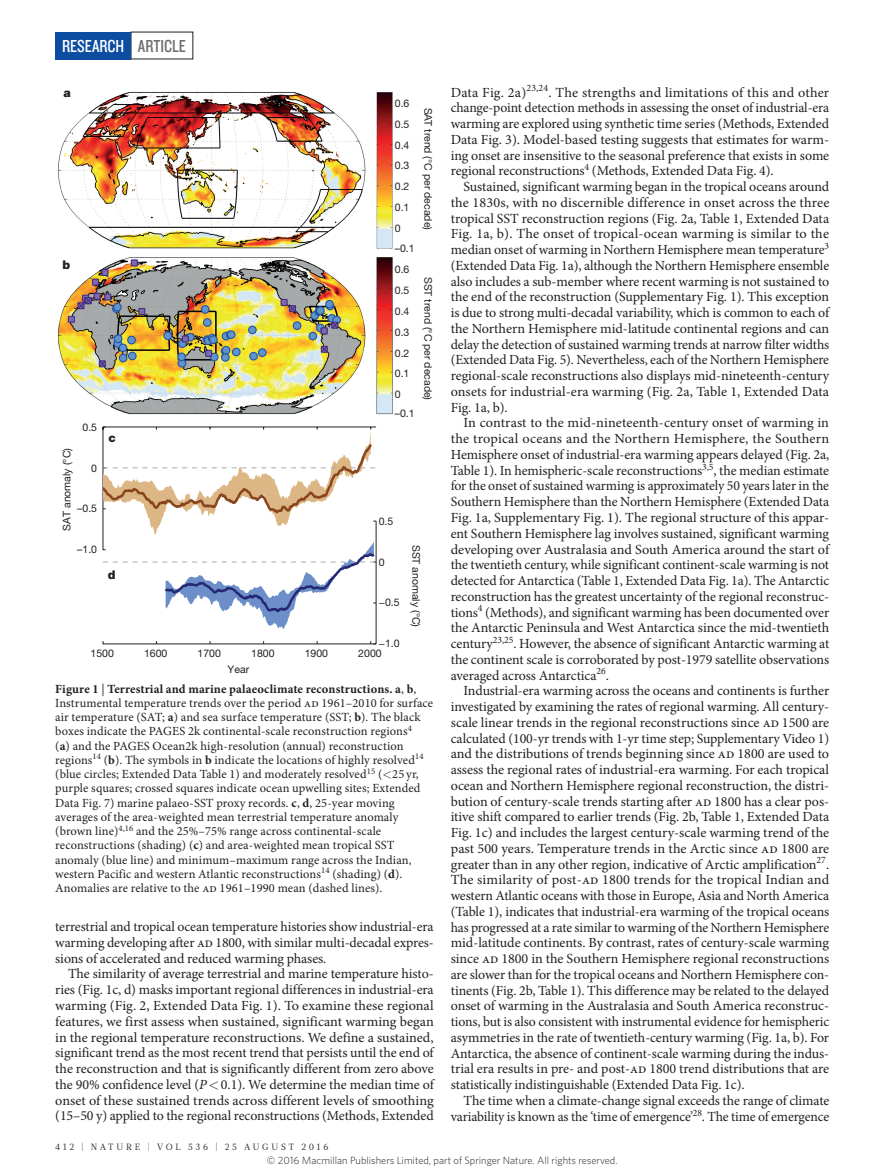
<style>
.page{position:relative;width:893px;height:1174px;background:#fff}
.page>*{position:absolute;margin:0;border:0;box-sizing:border-box;transform-origin:0 0}
.t1{font:18px "Knockout 29 Junior Ltweight";color:#fff}
.t2{font:13.95px/15.8px "Minion Pro";letter-spacing:-.005em;color:#231f20;text-align:justify}
.t3{font:12.45px/14.2px "Minion Pro";letter-spacing:.01em;color:#231f20}
.t4{font:900 12px "Helvetica Neue LT Std";color:#231f20}
.t5{font:10.5px/20.7px "Helvetica Neue LT Std";color:#231f20}
.t6{font:300 10.5px "Whitney";color:#231f20}
.t7{font:9px "Glosa Math";letter-spacing:.3em;color:#231f20}
.s1{color:#6c6d70}
.s2{font-weight:700}
.s3{font-style:italic}
</style>
<div class="page">
<div style="left:55px;top:32px;width:76px;height:27px;background:#0d4da1"></div>
<img style="left:58px;top:91px;width:335px;height:158px">
<img style="left:58px;top:257px;width:335px;height:158px">
<hr style="left:103px;top:427px;width:1px;height:123px;background:#231f20">
<hr style="left:103px;top:643px;width:273px;height:1px;background:#231f20">
<hr style="left:376px;top:521px;width:1px;height:123px;background:#231f20">
<svg style="left:103px;top:426px;width:273px;height:109px"></svg>
<svg style="left:103px;top:542px;width:273px;height:87px"></svg>
<p class="t1" style="left:62px;top:34px;width:125px">RESEARCH <span class="s1">ARTICLE</span></p>
<p class="t4" style="left:64px;top:86px;width:9px">a</p>
<p class="t4" style="left:62px;top:257px;width:9px">b</p>
<p class="t5" style="left:83px;top:417px;width:16px">0.5</p>
<p class="t5" style="left:56px;top:530px;width:84px;rotate:-90deg">SAT anomaly (°C)</p>
<p class="t5" style="left:91px;top:457px;width:7px">0</p>
<p class="t5" style="left:77px;top:498px;width:21px">–0.5</p>
<p class="t5" style="left:77px;top:539px;width:21px">–1.0</p>
<p class="t4" style="left:108px;top:430px;width:9px">c</p>
<p class="t4" style="left:108px;top:568px;width:9px">d</p>
<p class="t5" style="left:395px;top:93px;width:21px">0.6<br>0.5<br>0.4<br>0.3<br>0.2<br>0.1<br>0 –0.1</p>
<p class="t5" style="left:439px;top:108px;width:124px;rotate:90deg">SAT trend (°C per decade)</p>
<p class="t5" style="left:395px;top:259px;width:16px;text-align:justify">0.6<br>0.5<br>0.4<br>0.3<br>0.2<br>0.1<br>0</p>
<p class="t5" style="left:395px;top:403px;width:21px">–0.1</p>
<p class="t5" style="left:439px;top:277px;width:125px;rotate:90deg">SST trend (°C per decade)</p>
<p class="t5" style="left:379px;top:511px;width:16px">0.5</p>
<p class="t5" style="left:379px;top:552px;width:7px">0</p>
<p class="t5" style="left:379px;top:592px;width:22px">−0.5</p>
<p class="t5" style="left:379px;top:632px;width:22px">−1.0</p>
<p class="t5" style="left:427px;top:545px;width:84px;rotate:90deg">SST anomaly (°C)</p>
<p class="t5" style="left:91px;top:642px;width:25px">1500</p>
<p class="t5" style="left:144px;top:642px;width:25px">1600</p>
<p class="t5" style="left:198px;top:642px;width:25px">1700</p>
<p class="t5" style="left:251px;top:642px;width:25px">1800</p>
<p class="t5" style="left:305px;top:642px;width:25px">1900</p>
<p class="t5" style="left:358px;top:642px;width:25px">2000</p>
<p class="t5" style="left:228px;top:658px;width:23px">Year</p>
<p class="t3" style="left:55px;top:681px;width:379px"><span class="s2">Figure 1</span> | <span class="s2">Terrestrial and marine palaeoclimate reconstructions. a</span>, <span class="s2">b</span>, Instrumental temperature trends over the period ad 1961–2010 for surface air temperature (SAT; <span class="s2">a</span>) and sea surface temperature (SST; <span class="s2">b</span>). The black boxes indicate the PAGES 2k continental-scale reconstruction regions<sup>4<br></sup>(<span class="s2">a</span>) and the PAGES Ocean2k high-resolution (annual) reconstruction regions<sup>14</sup> (<span class="s2">b</span>). The symbols in <span class="s2">b</span> indicate the locations of highly resolved<sup>14 </sup>(blue circles; Extended Data Table 1) and moderately resolved<sup>15</sup> ( 25 yr, purple squares; crossed squares indicate ocean upwelling sites; Extended Data Fig. 7) marine palaeo-SST proxy records. <span class="s2">c</span>, <span class="s2">d</span>, 25-year moving averages of the area-weighted mean terrestrial temperature anomaly (brown line)<sup>4,16</sup> and the 25%–75% range across continental-scale reconstructions (shading) (<span class="s2">c</span>) and area-weighted mean tropical SST anomaly (blue line) and minimum–maximum range across the Indian, western Pacific and western Atlantic reconstructions<sup>14</sup> (shading) (<span class="s2">d</span>).<br>Anomalies are relative to the ad 1961–1990 mean (dashed lines).</p>
<p class="t2" style="left:55px;top:919px;width:380px">terrestrial and tropical ocean temperature histories show industrial-era warming developing after ad 1800, with similar multi-decadal expres&shy;sions of accelerated and reduced warming phases.</p>
<p class="t2" style="left:55px;top:966px;width:380px;text-indent:13px">The similarity of average terrestrial and marine temperature histo&shy;ries (Fig. 1c, d) masks important regional differences in industrial-era warming (Fig. 2, Extended Data Fig. 1). To examine these regional features, we first assess when sustained, significant warming began in the regional temperature reconstructions. We define a sustained, significant trend as the most recent trend that persists until the end of the reconstruction and that is significantly different from zero above the 90% confidence level (<span class="s3">P</span> 0.1). We determine the median time of onset of these sustained trends across different levels of smoothing (15–50 y) applied to the regional reconstructions (Methods, Extended</p>
<p class="t7" style="left:55px;top:1141px;width:275px">412 | NATURE | VOL 536 | 25 AUGUST 2016</p>
<p class="t2" style="left:451px;top:84px;width:380px">Data Fig. 2a)<sup>23,24</sup>. The strengths and limitations of this and other change-point detection methods in assessing the onset of industrial-era warming are explored using synthetic time series (Methods, Extended Data Fig. 3). Model-based testing suggests that estimates for warm&shy;ing onset are insensitive to the seasonal preference that exists in some regional reconstructions<sup>4</sup> (Methods, Extended Data Fig. 4).</p>
<p class="t2" style="left:451px;top:179px;width:380px;text-indent:13px">Sustained, significant warming began in the tropical oceans around the 1830s, with no discernible difference in onset across the three tropical SST reconstruction regions (Fig. 2a, Table 1, Extended Data Fig. 1a, b). The onset of tropical-ocean warming is similar to the median onset of warming in Northern Hemisphere mean temperature<sup>3 </sup>(Extended Data Fig. 1a), although the Northern Hemisphere ensemble also includes a sub-member where recent warming is not sustained to the end of the reconstruction (Supplementary Fig. 1). This exception is due to strong multi-decadal variability, which is common to each of the Northern Hemisphere mid-latitude continental regions and can delay the detection of sustained warming trends at narrow filter widths (Extended Data Fig. 5). Nevertheless, each of the Northern Hemisphere regional-scale reconstructions also displays mid-nineteenth-century onsets for industrial-era warming (Fig. 2a, Table 1, Extended Data Fig. 1a, b).</p>
<p class="t2" style="left:451px;top:415px;width:380px;text-indent:13px">In contrast to the mid-nineteenth-century onset of warming in the tropical oceans and the Northern Hemisphere, the Southern Hemisphere onset of industrial-era warming appears delayed (Fig. 2a, Table 1). In hemispheric-scale reconstructions<sup>3,5</sup>, the median estimate for the onset of sustained warming is approximately 50 years later in the Southern Hemisphere than the Northern Hemisphere (Extended Data Fig. 1a, Supplementary Fig. 1). The regional structure of this appar&shy;ent Southern Hemisphere lag involves sustained, significant warming developing over Australasia and South America around the start of the twentieth century, while significant continent-scale warming is not detected for Antarctica (Table 1, Extended Data Fig. 1a). The Antarctic reconstruction has the greatest uncertainty of the regional reconstruc&shy;tions<sup>4</sup> (Methods), and significant warming has been documented over the Antarctic Peninsula and West Antarctica since the mid-twentieth century<sup>23,25</sup>. However, the absence of significant Antarctic warming at the continent scale is corroborated by post-1979 satellite observations averaged across Antarctica<sup>26</sup>.</p>
<p class="t2" style="left:451px;top:683px;width:380px;text-indent:13px">Industrial-era warming across the oceans and continents is further investigated by examining the rates of regional warming. All century&shy;scale linear trends in the regional reconstructions since ad 1500 are calculated (100-yr trends with 1-yr time step; Supplementary Video 1) and the distributions of trends beginning since ad 1800 are used to assess the regional rates of industrial-era warming. For each tropical ocean and Northern Hemisphere regional reconstruction, the distri&shy;bution of century-scale trends starting after ad 1800 has a clear pos&shy;itive shift compared to earlier trends (Fig. 2b, Table 1, Extended Data Fig. 1c) and includes the largest century-scale warming trend of the past 500 years. Temperature trends in the Arctic since ad 1800 are greater than in any other region, indicative of Arctic amplification<sup>27</sup>.<br>The similarity of post-ad 1800 trends for the tropical Indian and western Atlantic oceans with those in Europe, Asia and North America (Table 1), indicates that industrial-era warming of the tropical oceans has progressed at a rate similar to warming of the Northern Hemisphere mid-latitude continents. By contrast, rates of century-scale warming since ad 1800 in the Southern Hemisphere regional reconstructions are slower than for the tropical oceans and Northern Hemisphere con&shy;tinents (Fig. 2b, Table 1). This difference may be related to the delayed onset of warming in the Australasia and South America reconstruc&shy;tions, but is also consistent with instrumental evidence for hemispheric asymmetries in the rate of twentieth-century warming (Fig. 1a, b). For Antarctica, the absence of continent-scale warming during the indus&shy;trial era results in pre- and post-ad 1800 trend distributions that are statistically indistinguishable (Extended Data Fig. 1c).</p>
<p class="t2" style="left:451px;top:1092px;width:380px;text-align:right">The time when a climate-change signal exceeds the range of climate variability is known as the ‘time of emergence’<sup>28</sup>. The time of emergence</p>
<p class="t6" style="left:267px;top:1153px;width:352px">© 2016 Macmillan Publishers Limited, part of Springer Nature. All rights reserved.</p>
</div>
